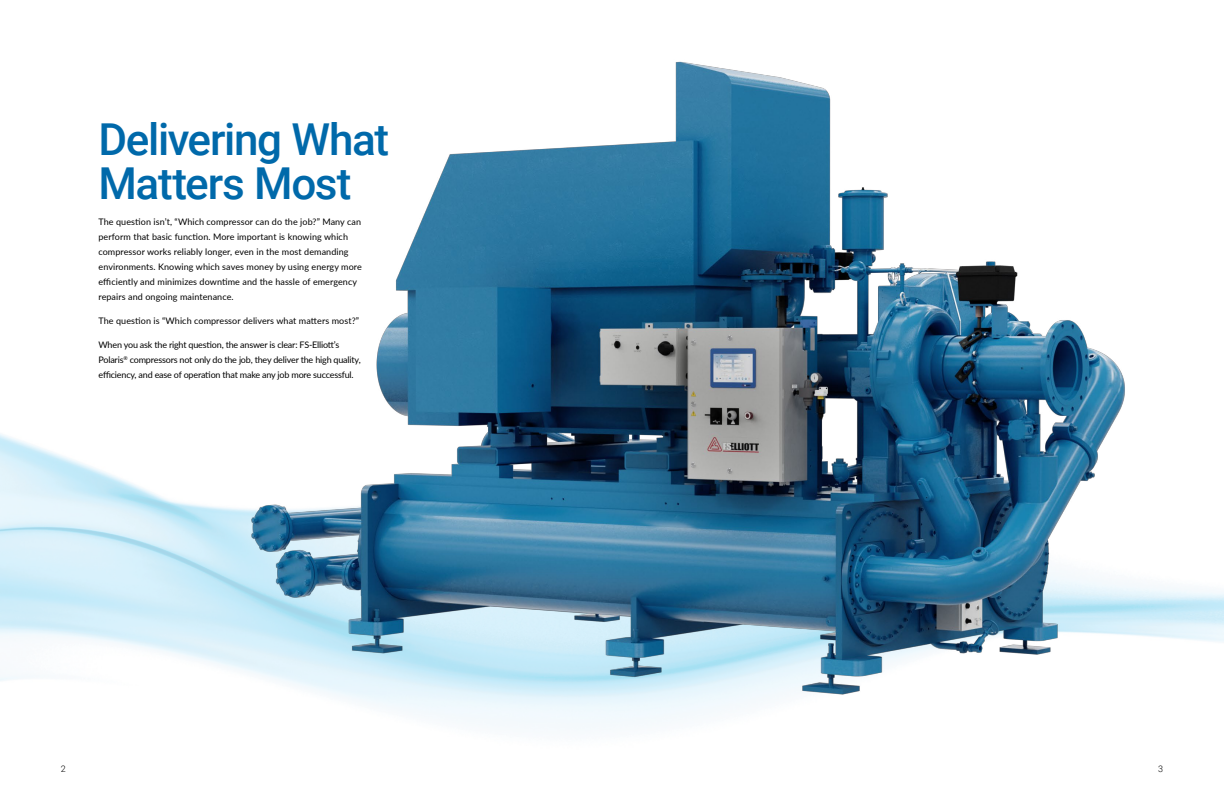
<style>
.page{position:relative;width:1224px;height:792px;background:#fff}
.page>*{position:absolute;margin:0;border:0;box-sizing:border-box;transform-origin:0 0}
.t1{font:500 44px/44px "Roboto";letter-spacing:-.03em;color:#0069aa}
.t2{font:9px/15px "Lato";letter-spacing:.01em;color:#000}
.t3{font:9px/15px "Lato";letter-spacing:-.02em;color:#000}
.t4{font:300 9px "Roboto";color:#000}
</style>
<div class="page">
<img style="left:158px;top:61px;width:1066px;height:684px">
<h1 class="t1" style="left:98px;top:116px;width:292px">Delivering What<br>Matters Most</h1>
<p class="t2" style="left:98px;top:214px;width:265px">The question isn’t, “Which compressor can do the job?” Many can perform that basic function. More important is knowing which compressor works reliably longer, even in the most demanding environments. Knowing which saves money by using energy more efficiently and minimizes downtime and the hassle of emergency repairs and ongoing maintenance.</p>
<p class="t2" style="left:98px;top:313px;width:262px">The question is “Which compressor delivers what matters most?”</p>
<p class="t3" style="left:98px;top:337px;width:264px">When you ask the right question, the answer is clear: FS-Elliott’s<br>Polaris<sup>®</sup> compressors not only do the job, they deliver the high quality, efficiency, and ease of operation that make any job more successful.</p>
<p class="t4" style="left:61px;top:763px;width:6px">2</p>
<p class="t4" style="left:1158px;top:763px;width:6px">3</p>
</div>
